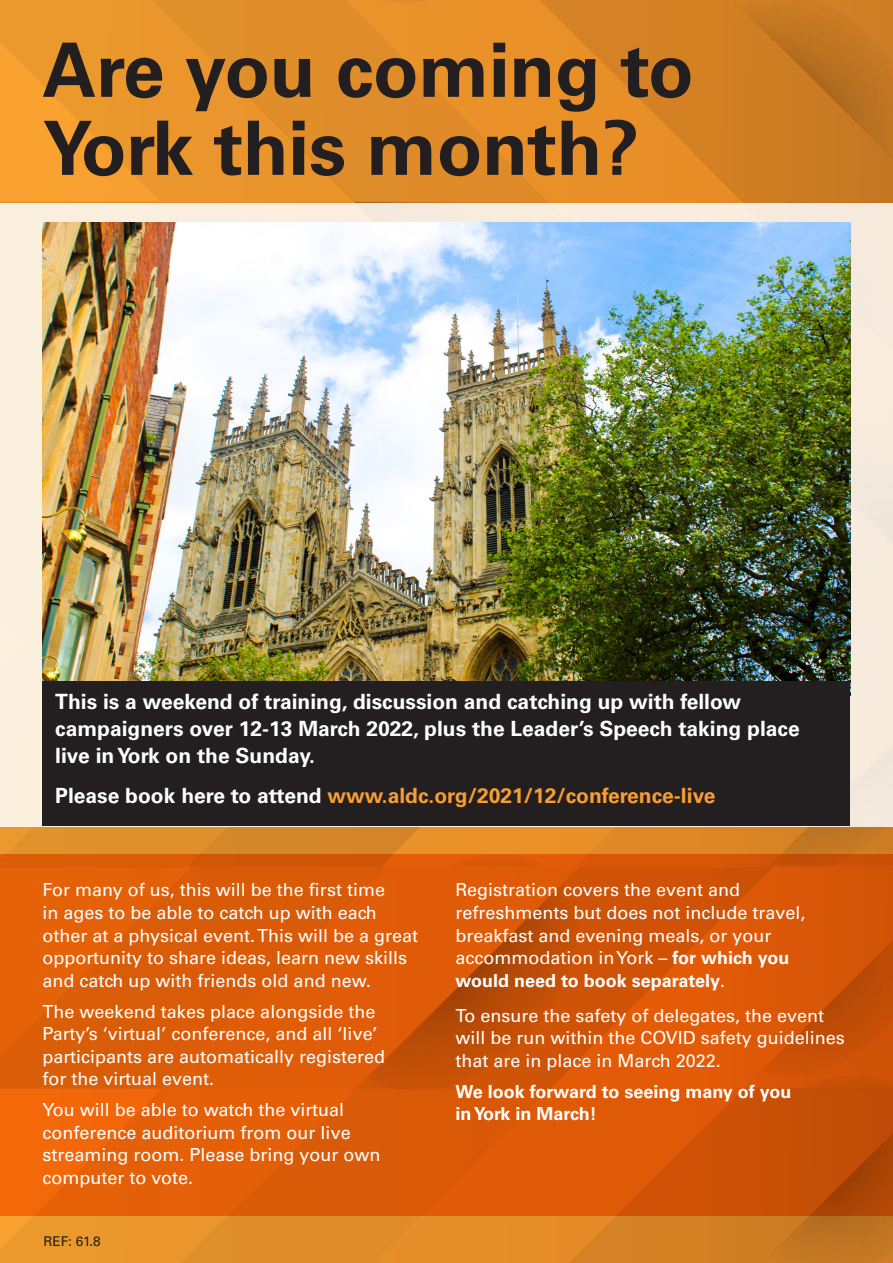
<style>
.page{position:relative;width:893px;height:1263px;background:#fff}
.page>*{position:absolute;margin:0;border:0;box-sizing:border-box;transform-origin:0 0}
.large_main{font:700 75px/78px "Univers LT Std";letter-spacing:-.005em;color:#231f20}
.libdem_body{font:700 21px/27px "Univers LT Std";color:#fff}
.libdem_body-2{font:700 21px "Univers LT Std";color:#f89d33}
.libdem_body-3{font:18px/22.5px "Univers LT Std";color:#fff}
.univers_body{font:18px/22.5px "Univers LT Std";color:#fff}
.univers_body-2{font:700 18px/22.5px "Univers LT Std";color:#fff}
.univers_body-3{font:13.5px "Univers LT Std";color:#231f20}
.s1{color:#fff}
.s2{font-weight:700}
</style>
<div class="page">
<div style="left:356px;top:1216px;width:194px;height:47px;background:#e68e2a"></div>
<svg style="left:0;top:1216px;width:356px;height:47px;background:#e6932b"></svg>
<svg style="left:0;top:826px;width:381px;height:29px;background:#db8e2e"></svg>
<svg style="left:381px;top:826px;width:327px;height:29px;background:#e48e2d"></svg>
<svg style="left:354px;top:0;width:172px;height:202px;background:#e48e29"></svg>
<svg style="left:0;top:0;width:354px;height:202px;background:#e9952c"></svg>
<svg style="left:708px;top:826px;width:185px;height:29px;background:#cf8029"></svg>
<svg style="left:526px;top:0;width:367px;height:202px;background:#d58224"></svg>
<svg style="left:264px;top:0;width:236px;height:3px"></svg>
<svg style="left:556px;top:1216px;width:337px;height:47px;background:#ce7d23"></svg>
<div style="left:0;top:203px;width:893px;height:623px;background:#faeddd"></div>
<img style="left:43px;top:223px;width:807px;height:458px">
<div style="left:43px;top:681px;width:807px;height:145px;background:#231f20"></div>
<svg style="left:0;top:855px;width:893px;height:361px;background:#d85807"></svg>
<p class="large_main" style="left:43px;top:32px;width:653px">Are you coming to<br>York this month?</p>
<p class="libdem_body" style="left:55px;top:689px;width:746px">This is a weekend of training, discussion and catching up with fellow campaigners over 12-13 March 2022, plus the Leader’s Speech taking place live in York on the Sunday.</p>
<p class="libdem_body-2" style="left:55px;top:783px;width:662px"><span class="s1">Please book here to attend</span> www.aldc.org/2021/12/conference-live</p>
<p class="libdem_body-3" style="left:43px;top:879px;width:377px">For many of us, this will be the first time<br>in ages to be able to catch up with each other at a physical event. This will be a great opportunity to share ideas, learn new skills and catch up with friends old and new.</p>
<p class="libdem_body-3" style="left:43px;top:1000px;width:344px">The weekend takes place alongside the Party’s ‘virtual’ conference, and all ‘live’ participants are automatically registered for the virtual event.</p>
<p class="libdem_body-3" style="left:43px;top:1098px;width:340px">You will be able to watch the virtual conference auditorium from our live streaming room. Please bring your own computer to vote.</p>
<p class="univers_body-3" style="left:43px;top:1233px;width:59px">REF: 61.8</p>
<p class="univers_body" style="left:455px;top:879px;width:352px">Registration covers the event and refreshments but does not include travel, breakfast and evening meals, or your accommodation in York – <span class="s2">for which you would need to book separately</span>.</p>
<p class="libdem_body-3" style="left:455px;top:1004px;width:391px">To ensure the safety of delegates, the event will be run within the COVID safety guidelines that are in place in March 2022.</p>
<p class="univers_body-2" style="left:455px;top:1080px;width:337px">We look forward to seeing many of you in York in March!</p>
</div>
